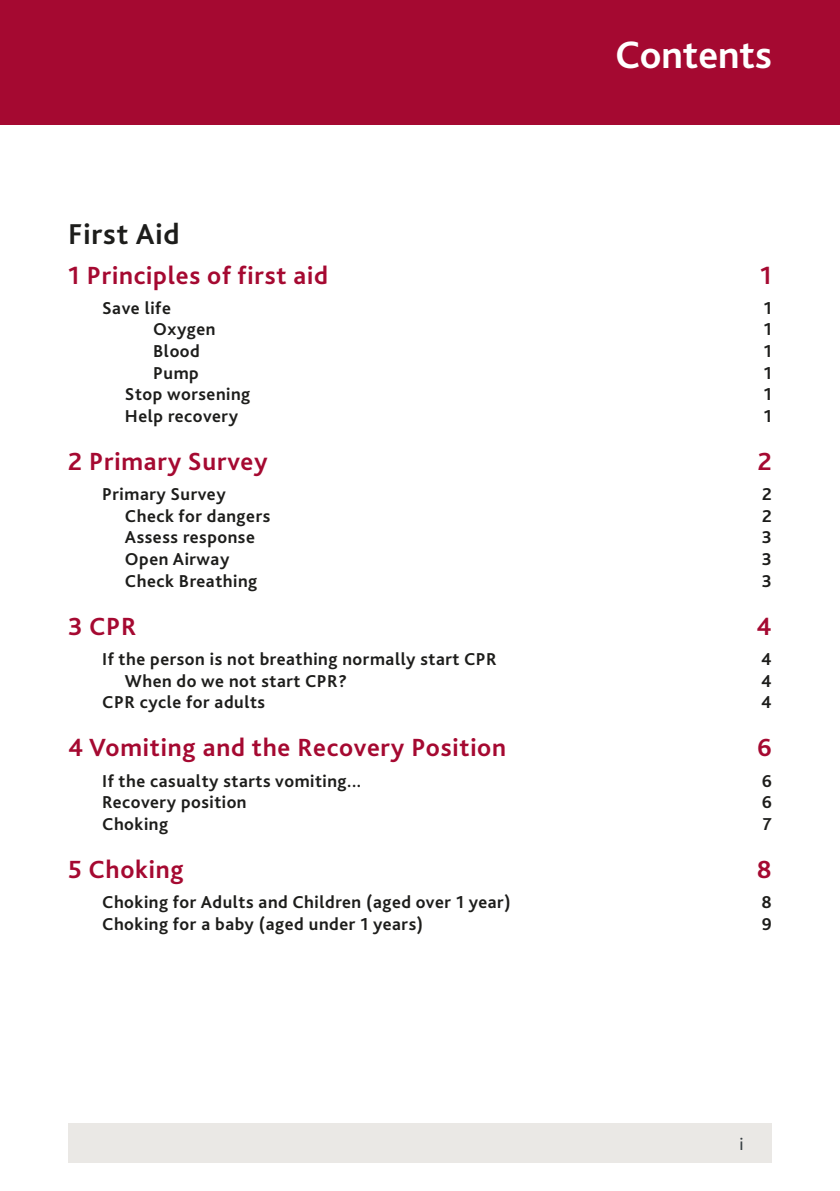
<style>
.page{position:relative;width:840px;height:1191px;background:#fff}
.page>*{position:absolute;margin:0;border:0;box-sizing:border-box;transform-origin:0 0}
.t1{font:700 40px "Bliss 2";color:#fff}
.t2{font:700 30px "Bliss 2";letter-spacing:.03em;color:#1d1d1b}
.t3{font:700 26px "Bliss 2";letter-spacing:.03em;color:#a50931}
.t4{font:700 18px "Bliss 2";letter-spacing:.03em;color:#1d1d1b}
.t5{font:18px "Bliss 2";color:#373e42}
</style>
<div class="page">
<div style="left:68px;top:1123px;width:703px;height:39px;background:#eae8e5"></div>
<div style="left:0;top:0;width:839px;height:125px;background:#a50931"></div>
<h1 class="t1" style="left:614px;top:30px;width:158px">Contents</h1>
<h2 class="t2" style="left:68px;top:215px;width:113px">First Aid</h2>
<h3 class="t3" style="left:68px;top:259px;width:261px">1 Principles of first aid</h3>
<h3 class="t3" style="left:759px;top:259px;width:13px">1</h3>
<p class="t4" style="left:102px;top:297px;width:70px">Save life</p>
<p class="t4" style="left:763px;top:297px;width:10px">1</p>
<p class="t4" style="left:153px;top:318px;width:64px">Oxygen</p>
<p class="t4" style="left:763px;top:318px;width:10px">1</p>
<p class="t4" style="left:153px;top:340px;width:48px">Blood</p>
<p class="t4" style="left:763px;top:340px;width:10px">1</p>
<p class="t4" style="left:153px;top:361px;width:47px">Pump</p>
<p class="t4" style="left:763px;top:361px;width:10px">1</p>
<p class="t4" style="left:125px;top:383px;width:127px">Stop worsening</p>
<p class="t4" style="left:763px;top:383px;width:10px">1</p>
<p class="t4" style="left:125px;top:405px;width:115px">Help recovery</p>
<p class="t4" style="left:763px;top:405px;width:10px">1</p>
<h3 class="t3" style="left:68px;top:445px;width:201px">2 Primary Survey</h3>
<h3 class="t3" style="left:757px;top:445px;width:15px">2</h3>
<p class="t4" style="left:102px;top:483px;width:125px">Primary Survey</p>
<p class="t4" style="left:761px;top:483px;width:11px">2</p>
<p class="t4" style="left:125px;top:504px;width:147px">Check for dangers</p>
<p class="t4" style="left:761px;top:504px;width:11px">2</p>
<p class="t4" style="left:125px;top:526px;width:131px">Assess response</p>
<p class="t4" style="left:761px;top:526px;width:12px">3</p>
<p class="t4" style="left:125px;top:548px;width:106px">Open Airway</p>
<p class="t4" style="left:761px;top:548px;width:12px">3</p>
<p class="t4" style="left:125px;top:569px;width:134px">Check Breathing</p>
<p class="t4" style="left:761px;top:569px;width:12px">3</p>
<h3 class="t3" style="left:68px;top:610px;width:70px">3 CPR</h3>
<h3 class="t3" style="left:756px;top:610px;width:17px">4</h3>
<p class="t4" style="left:102px;top:648px;width:396px">If the person is not breathing normally start CPR</p>
<p class="t4" style="left:760px;top:648px;width:12px">4</p>
<p class="t4" style="left:125px;top:669px;width:224px">When do we not start CPR?</p>
<p class="t4" style="left:760px;top:669px;width:12px">4</p>
<p class="t4" style="left:102px;top:691px;width:164px">CPR cycle for adults</p>
<p class="t4" style="left:760px;top:691px;width:12px">4</p>
<h3 class="t3" style="left:68px;top:731px;width:439px">4 Vomiting and the Recovery Position</h3>
<h3 class="t3" style="left:756px;top:731px;width:16px">6</h3>
<p class="t4" style="left:102px;top:769px;width:260px">If the casualty starts vomiting...</p>
<p class="t4" style="left:761px;top:769px;width:12px">6</p>
<p class="t4" style="left:102px;top:791px;width:146px">Recovery position</p>
<p class="t4" style="left:761px;top:791px;width:12px">6</p>
<p class="t4" style="left:102px;top:812px;width:67px">Choking</p>
<p class="t4" style="left:762px;top:812px;width:10px">7</p>
<h3 class="t3" style="left:68px;top:853px;width:117px">5 Choking</h3>
<h3 class="t3" style="left:756px;top:853px;width:16px">8</h3>
<p class="t4" style="left:102px;top:891px;width:409px">Choking for Adults and Children (aged over 1 year)</p>
<p class="t4" style="left:761px;top:891px;width:12px">8</p>
<p class="t4" style="left:102px;top:912px;width:322px">Choking for a baby (aged under 1 years)</p>
<p class="t4" style="left:761px;top:912px;width:12px">9</p>
<p class="t5" style="left:739px;top:1132px;width:6px">i</p>
</div>
